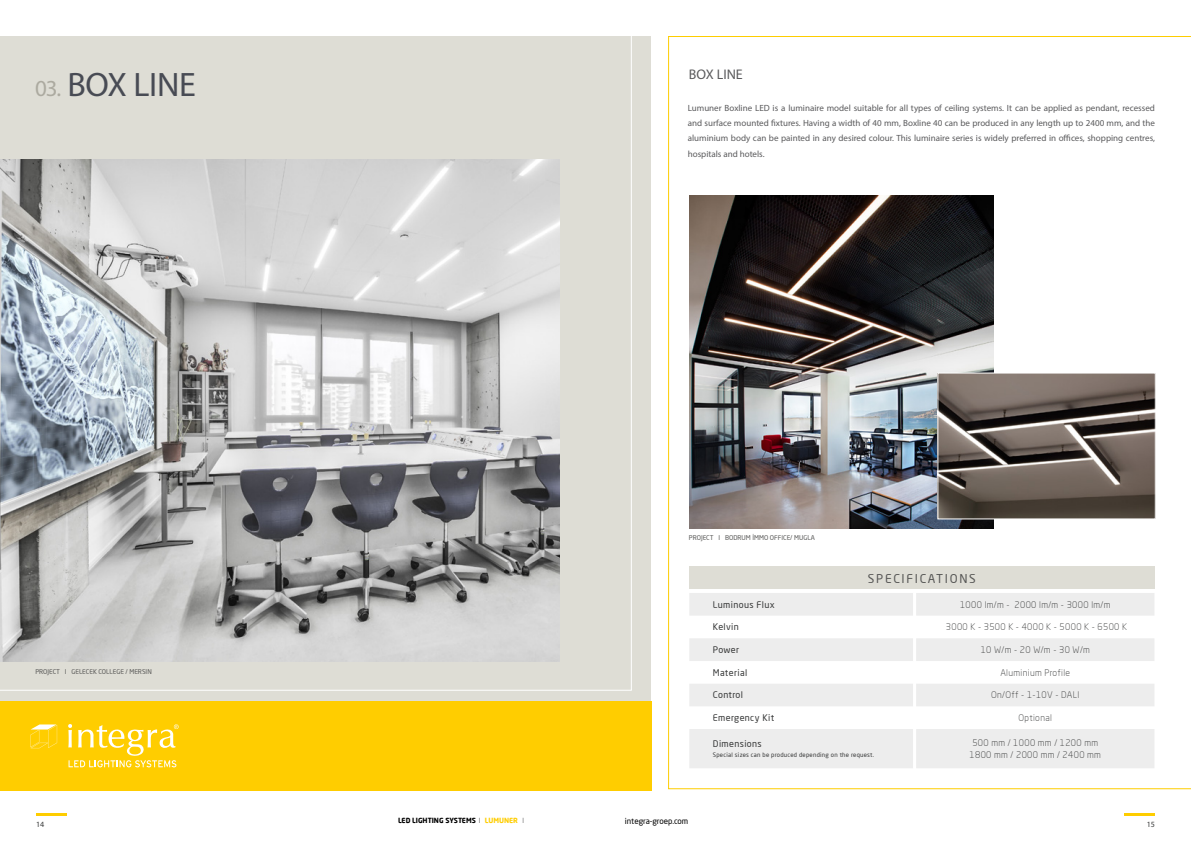
<style>
.page{position:relative;width:1191px;height:842px;background:#fff}
.page>*{position:absolute;margin:0;border:0;box-sizing:border-box;transform-origin:0 0}
.t1{font:34px "Myriad Pro";letter-spacing:-.01em;color:#484b54}
.t2{font:14px "Myriad Pro";color:#5a5a5c}
.t3{font:12px "Neo Sans Pro";letter-spacing:.14em;color:#575756}
.t4{font:9px/15px "Myriad Pro";color:#5a5a5c;text-align:justify}
.t5{font:300 9px/12px "Neo Sans Pro";letter-spacing:.04em;color:#373838;text-align:center}
.t6{font:9px "Neo Sans Pro";letter-spacing:.04em;color:#373838}
.t7{font:8px "Neo Sans Pro";color:#000}
.t8{font:8px "Myriad Pro";color:#373838}
.t9{font:700 7px "Neo Sans Pro";color:#000}
.t10{font:6.5px "Neo Sans Pro";color:#575756}
.t11{font:6px "Neo Sans Pro";letter-spacing:.04em;color:#373838}
.s1{font-size:23px;color:#acaaa0}
.s2{font-weight:300}
.s3{color:#fecd00}
</style>
<div class="page">
<hr style="left:36px;top:813px;width:31px;height:3px;background:#fecd00">
<div style="left:0;top:36px;width:595px;height:655px;background:#deddd5"></div>
<img style="left:0;top:159px;width:559px;height:502px">
<hr style="left:1124px;top:813px;width:31px;height:3px;background:#fecd00">
<div style="left:595px;top:36px;width:56px;height:753px;background:#deddd5"></div>
<svg style="left:595px;top:36px;width:37px;height:655px"></svg>
<svg style="left:668px;top:36px;width:523px;height:753px"></svg>
<div style="left:689px;top:566px;width:465px;height:24px;background:#deddd5"></div>
<hr style="left:689px;top:590px;width:465px;height:3px;background:#fff">
<svg style="left:689px;top:593px;width:465px;height:175px;fill:#ededed"></svg>
<svg style="left:913px;top:593px;width:3px;height:191px"></svg>
<img style="left:689px;top:196px;width:304px;height:332px">
<img style="left:939px;top:375px;width:214px;height:142px">
<div style="left:0;top:701px;width:651px;height:89px;background:#ffcd00"></div>
<svg style="left:30px;top:724px;width:149px;height:43px"></svg>
<p class="t1" style="left:35px;top:63px;width:162px"><span class="s1">03.</span> BOX LINE</p>
<p class="t10" style="left:35px;top:667px;width:118px">PROJECT I GELECEK COLLEGE / MERSIN</p>
<p class="t8" style="left:36px;top:819px;width:10px">14</p>
<p class="t2" style="left:689px;top:65px;width:55px">BOX LINE</p>
<p class="t4" style="left:688px;top:101px;width:469px">Lumuner Boxline LED is a luminaire model suitable for all types of ceiling systems. It can be applied as pendant, recessed and surface mounted fixtures. Having a width of 40 mm, Boxline 40 can be produced in any length up to 2400 mm, and the aluminium body can be painted in any desired colour. This luminaire series is widely preferred in offices, shopping centres, hospitals and hotels.</p>
<p class="t9" style="left:398px;top:816px;width:127px">LED LIGHTING SYSTEMS <span class="s2">I</span> <span class="s3">LUMUNER</span> <span class="s2">I</span></p>
<p class="t10" style="left:689px;top:534px;width:127px">PROJECT I BODRUM İMMO OFFICE/ MUGLA</p>
<p class="t3" style="left:868px;top:571px;width:109px">SPECIFICATIONS</p>
<p class="t6" style="left:713px;top:599px;width:63px">Luminous Flux</p>
<p class="t5" style="left:960px;top:598px;width:152px">1000 lm/m - 2000 lm/m - 3000 lm/m</p>
<p class="t6" style="left:713px;top:622px;width:27px">Kelvin</p>
<p class="t5" style="left:946px;top:621px;width:183px">3000 K - 3500 K - 4000 K - 5000 K - 6500 K</p>
<p class="t6" style="left:713px;top:644px;width:28px">Power</p>
<p class="t5" style="left:980px;top:644px;width:111px">10 W/m - 20 W/m - 30 W/m</p>
<p class="t6" style="left:713px;top:667px;width:36px">Material</p>
<p class="t5" style="left:1000px;top:666px;width:71px">Aluminium Profile</p>
<p class="t6" style="left:713px;top:690px;width:32px">Control</p>
<p class="t5" style="left:991px;top:689px;width:90px">On/Off - 1-10V - DALI</p>
<p class="t6" style="left:713px;top:712px;width:63px">Emergency Kit</p>
<p class="t5" style="left:1018px;top:712px;width:35px">Optional</p>
<p class="t6" style="left:713px;top:738px;width:50px">Dimensions</p>
<p class="t11" style="left:713px;top:751px;width:163px">Special sizes can be produced depending on the request.</p>
<p class="t5" style="left:969px;top:737px;width:133px">500 mm / 1000 mm / 1200 mm<br>1800 mm / 2000 mm / 2400 mm</p>
<p class="t7" style="left:625px;top:816px;width:65px">integra-groep.com</p>
<p class="t8" style="left:1146px;top:819px;width:10px">15</p>
</div>
